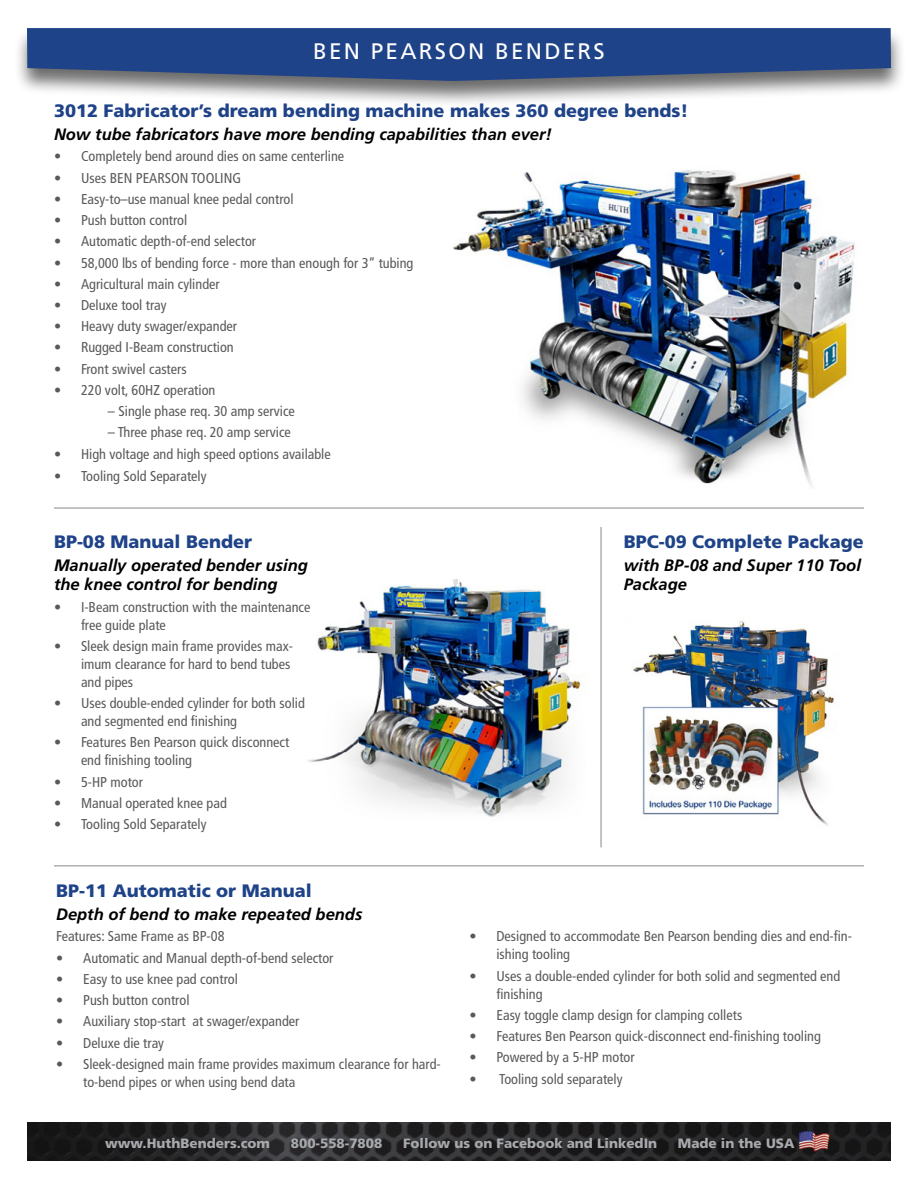
<style>
.page{position:relative;width:918px;height:1188px;background:#fff}
.page>*{position:absolute;margin:0;border:0;box-sizing:border-box;transform-origin:0 0}
.t1{font:22.5px "Frutiger";letter-spacing:.1em;color:#fff}
.t2{font:900 18px "Frutiger";color:#1f4388}
.t3{font:italic 700 16.5px/19.5px "Frutiger";color:#000}
.t4{font:condensed 14.25px/18px "Frutiger";color:#58595b}
.t5{font:900 13.5px "Frutiger";color:#a7a9ac}
</style>
<div class="page">
<img style="left:308px;top:579px;width:273px;height:238px">
<hr style="left:54px;top:507px;width:810px;height:2px;background:#939598">
<hr style="left:600px;top:527px;width:2px;height:320px;background:#939598">
<hr style="left:54px;top:865px;width:810px;height:1px;background:#939598">
<img style="left:27px;top:1122px;width:864px;height:39px">
<img style="left:796px;top:1130px;width:34px;height:23px">
<div style="left:14px;top:26px;width:892px;height:81px;background:#000;opacity:.58"></div>
<svg style="left:27px;top:28px;width:864px;height:53px;background:#2a4a86"></svg>
<img style="left:453px;top:170px;width:403px;height:316px">
<img style="left:633px;top:621px;width:201px;height:205px">
<p class="t1" style="left:313px;top:38px;width:293px">BEN PEARSON BENDERS</p>
<p class="t2" style="left:54px;top:100px;width:636px">3012 Fabricator’s dream bending machine makes 360 degree bends!</p>
<p class="t3" style="left:54px;top:124px;width:499px">Now tube fabricators have more bending capabilities than ever!</p>
<p class="t4" style="left:54px;top:147px;width:292px">• Completely bend around dies on same centerline</p>
<p class="t4" style="left:54px;top:169px;width:189px">• Uses BEN PEARSON TOOLING</p>
<p class="t4" style="left:54px;top:190px;width:241px">• Easy-to–use manual knee pedal control</p>
<p class="t4" style="left:54px;top:211px;width:135px">• Push button control</p>
<p class="t4" style="left:54px;top:232px;width:204px">• Automatic depth-of-end selector</p>
<p class="t4" style="left:54px;top:254px;width:361px">• 58,000 lbs of bending force - more than enough for 3” tubing</p>
<p class="t4" style="left:54px;top:275px;width:167px">• Agricultural main cylinder</p>
<p class="t4" style="left:54px;top:296px;width:114px">• Deluxe tool tray</p>
<p class="t4" style="left:54px;top:317px;width:185px">• Heavy duty swager/expander</p>
<p class="t4" style="left:54px;top:339px;width:181px">• Rugged I-Beam construction</p>
<p class="t4" style="left:54px;top:360px;width:134px">• Front swivel casters</p>
<p class="t4" style="left:54px;top:381px;width:163px">• 220 volt, 60HZ operation</p>
<p class="t4" style="left:108px;top:402px;width:188px">– Single phase req. 30 amp service</p>
<p class="t4" style="left:108px;top:424px;width:184px">– Three phase req. 20 amp service</p>
<p class="t4" style="left:54px;top:445px;width:278px">• High voltage and high speed options available</p>
<p class="t4" style="left:54px;top:468px;width:154px">• Tooling Sold Separately</p>
<p class="t2" style="left:54px;top:531px;width:200px">BP-08 Manual Bender</p>
<p class="t3" style="left:54px;top:555px;width:255px">Manually operated bender using the knee control for bending</p>
<p class="t4" style="left:81px;top:598px;width:231px;text-indent:-27px">• I-Beam construction with the maintenance free guide plate</p>
<p class="t4" style="left:81px;top:637px;width:214px;text-indent:-27px">• Sleek design main frame provides max&shy;imum clearance for hard to bend tubes and pipes</p>
<p class="t4" style="left:81px;top:694px;width:225px;text-indent:-27px">• Uses double-ended cylinder for both solid and segmented end finishing</p>
<p class="t4" style="left:81px;top:733px;width:210px;text-indent:-27px">• Features Ben Pearson quick disconnect end finishing tooling</p>
<p class="t4" style="left:54px;top:773px;width:90px">• 5-HP motor</p>
<p class="t4" style="left:54px;top:794px;width:174px">• Manual operated knee pad</p>
<p class="t4" style="left:54px;top:815px;width:154px">• Tooling Sold Separately</p>
<p class="t2" style="left:56px;top:880px;width:257px">BP-11 Automatic or Manual</p>
<p class="t3" style="left:56px;top:905px;width:308px">Depth of bend to make repeated bends</p>
<p class="t4" style="left:56px;top:928px;width:170px">Features: Same Frame as BP-08</p>
<p class="t4" style="left:56px;top:949px;width:279px">• Automatic and Manual depth-of-bend selector</p>
<p class="t4" style="left:56px;top:970px;width:183px">• Easy to use knee pad control</p>
<p class="t4" style="left:56px;top:991px;width:135px">• Push button control</p>
<p class="t4" style="left:56px;top:1013px;width:245px">• Auxiliary stop-start at swager/expander</p>
<p class="t4" style="left:56px;top:1034px;width:109px">• Deluxe die tray</p>
<p class="t4" style="left:83px;top:1055px;width:359px;text-indent:-27px">• Sleek-designed main frame provides maximum clearance for hard&shy;to-bend pipes or when using bend data</p>
<p class="t2" style="left:624px;top:531px;width:242px">BPC-09 Complete Package</p>
<p class="t3" style="left:624px;top:555px;width:239px">with BP-08 and Super 110 Tool<br>Package</p>
<p class="t4" style="left:496px;top:928px;width:357px;text-indent:-27px">• Designed to accommodate Ben Pearson bending dies and end-fin&shy;ishing tooling</p>
<p class="t4" style="left:496px;top:967px;width:345px;text-indent:-27px">• Uses a double-ended cylinder for both solid and segmented end finishing</p>
<p class="t4" style="left:469px;top:1006px;width:274px">• Easy toggle clamp design for clamping collets</p>
<p class="t4" style="left:469px;top:1027px;width:353px">• Features Ben Pearson quick-disconnect end-finishing tooling</p>
<p class="t4" style="left:469px;top:1049px;width:167px">• Powered by a 5-HP motor</p>
<p class="t4" style="left:469px;top:1071px;width:155px">• Tooling sold separately</p>
<p class="t5" style="left:105px;top:1135px;width:167px">www.HuthBenders.com</p>
<p class="t5" style="left:291px;top:1135px;width:93px">800-558-7808</p>
<p class="t5" style="left:403px;top:1135px;width:256px">Follow us on Facebook and LinkedIn</p>
<p class="t5" style="left:678px;top:1135px;width:118px">Made in the USA</p>
</div>
